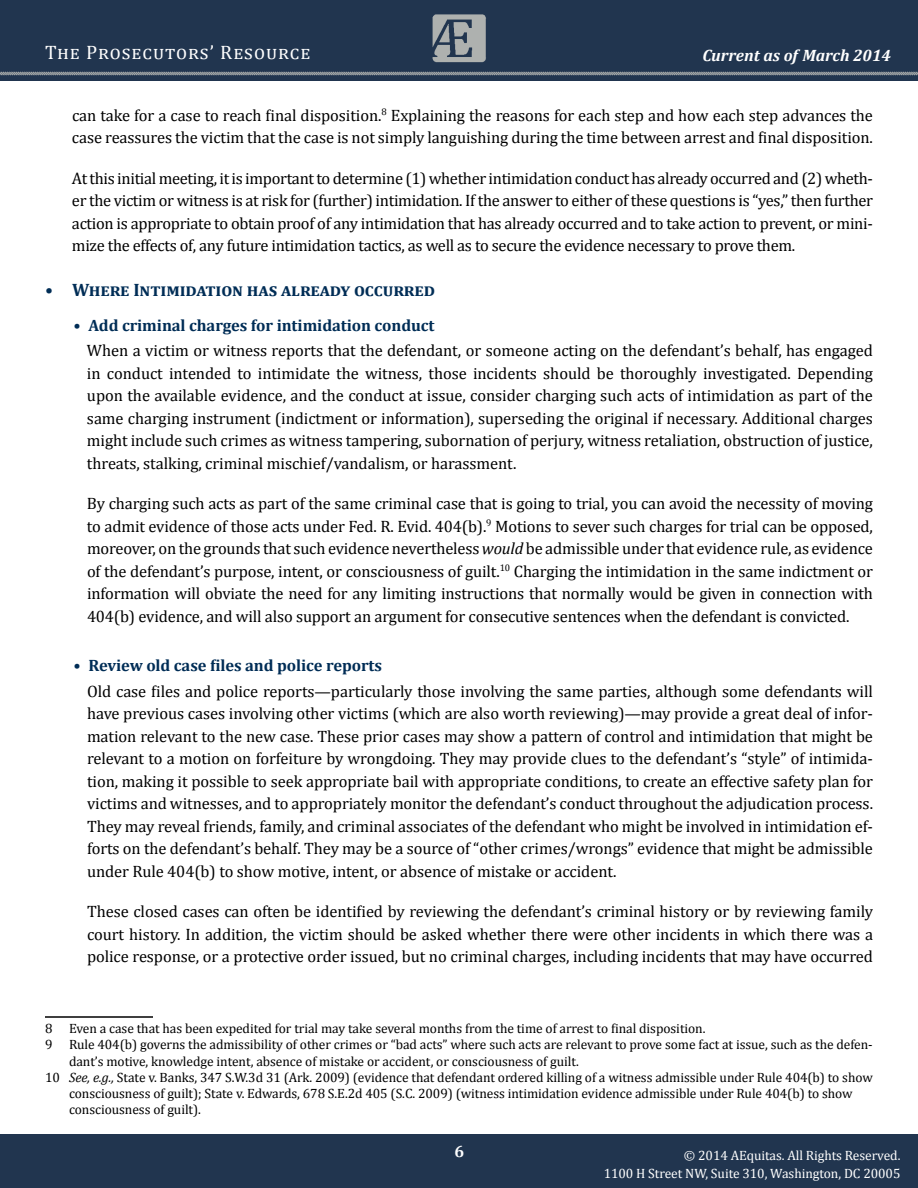
<style>
.page{position:relative;width:918px;height:1188px;background:#fff}
.page>*{position:absolute;margin:0;border:0;box-sizing:border-box;transform-origin:0 0}
.t1{font:19.5px "Cambria";letter-spacing:.05em;color:#fff}
.t2{font:700 18px "Cambria";letter-spacing:-.005em;color:#002d56}
.t3{font:16.5px/22.5px "Cambria";letter-spacing:-.005em;color:#000;text-align:justify}
.t4{font:700 16.5px "Cambria";letter-spacing:-.005em;color:#002d56}
.t5{font:italic 700 16.5px "Cambria";color:#fff}
.t6{font:700 16.5px "Cambria";color:#fff}
.t7{font:13.5px "Cambria";letter-spacing:-.005em;color:#000}
.t8{font:13.5px/18px "Cambria";letter-spacing:-.005em;color:#fff;text-align:right}
.s1{font-style:italic}
</style>
<div class="page">
<div style="left:0;top:0;width:918px;height:80px;background:#21354f"></div>
<div style="left:0;top:1134px;width:918px;height:54px;background:#21354f"></div>
<svg style="left:0;top:71px;width:918px;height:5px"></svg>
<img style="left:432px;top:14px;width:54px;height:49px">
<hr style="left:45px;top:1016px;width:108px;height:2px;background:#000">
<p class="t1" style="left:45px;top:41px;width:267px">The Prosecutors’ Resource</p>
<p class="t5" style="left:702px;top:45px;width:190px">Current as of March 2014</p>
<p class="t3" style="left:72px;top:104px;width:803px">can take for a case to reach final disposition.<sup>8</sup> Explaining the reasons for each step and how each step advances the case reassures the victim that the case is not simply languishing during the time between arrest and final disposition.</p>
<p class="t3" style="left:72px;top:167px;width:803px">At this initial meeting, it is important to determine (1) whether intimidation conduct has already occurred and (2) wheth&shy;er the victim or witness is at risk for (further) intimidation. If the answer to either of these questions is “yes,” then further action is appropriate to obtain proof of any intimidation that has already occurred and to take action to prevent, or mini&shy;mize the effects of, any future intimidation tactics, as well as to secure the evidence necessary to prove them.</p>
<p class="t2" style="left:45px;top:279px;width:392px">• Where Intimidation has already occurred</p>
<p class="t4" style="left:74px;top:315px;width:363px">• Add criminal charges for intimidation conduct</p>
<p class="t3" style="left:87px;top:339px;width:788px">When a victim or witness reports that the defendant, or someone acting on the defendant’s behalf, has engaged in conduct intended to intimidate the witness, those incidents should be thoroughly investigated. Depending upon the available evidence, and the conduct at issue, consider charging such acts of intimidation as part of the same charging instrument (indictment or information), superseding the original if necessary. Additional charges might include such crimes as witness tampering, subornation of perjury, witness retaliation, obstruction of justice, threats, stalking, criminal mischief/vandalism, or harassment.</p>
<p class="t3" style="left:87px;top:492px;width:788px">By charging such acts as part of the same criminal case that is going to trial, you can avoid the necessity of moving to admit evidence of those acts under Fed. R. Evid. 404(b).<sup>9</sup> Motions to sever such charges for trial can be opposed, moreover, on the grounds that such evidence nevertheless <span class="s1">would</span> be admissible under that evidence rule, as evidence of the defendant’s purpose, intent, or consciousness of guilt.<sup>10</sup> Charging the intimidation in the same indictment or information will obviate the need for any limiting instructions that normally would be given in connection with 404(b) evidence, and will also support an argument for consecutive sentences when the defendant is convicted.</p>
<p class="t4" style="left:74px;top:656px;width:310px">• Review old case files and police reports</p>
<p class="t3" style="left:87px;top:680px;width:788px">Old case files and police reports—particularly those involving the same parties, although some defendants will have previous cases involving other victims (which are also worth reviewing)—may provide a great deal of infor&shy;mation relevant to the new case. These prior cases may show a pattern of control and intimidation that might be relevant to a motion on forfeiture by wrongdoing. They may provide clues to the defendant’s “style” of intimida&shy;tion, making it possible to seek appropriate bail with appropriate conditions, to create an effective safety plan for victims and witnesses, and to appropriately monitor the defendant’s conduct throughout the adjudication process.<br>They may reveal friends, family, and criminal associates of the defendant who might be involved in intimidation ef&shy;forts on the defendant’s behalf. They may be a source of “other crimes/wrongs” evidence that might be admissible under Rule 404(b) to show motive, intent, or absence of mistake or accident.</p>
<p class="t3" style="left:87px;top:900px;width:788px">These closed cases can often be identified by reviewing the defendant’s criminal history or by reviewing family court history. In addition, the victim should be asked whether there were other incidents in which there was a police response, or a protective order issued, but no criminal charges, including incidents that may have occurred</p>
<p class="t7" style="left:45px;top:1021px;width:662px">8 Even a case that has been expedited for trial may take several months from the time of arrest to final disposition.</p>
<p class="t7" style="left:45px;top:1037px;width:829px">9 Rule 404(b) governs the admissibility of other crimes or “bad acts” where such acts are relevant to prove some fact at issue, such as the defen-</p>
<p class="t7" style="left:69px;top:1053px;width:511px">dant’s motive, knowledge intent, absence of mistake or accident, or consciousness of guilt.</p>
<p class="t7" style="left:45px;top:1069px;width:829px">10 <span class="s1">See, e.g.,</span> State v. Banks, 347 S.W.3d 31 (Ark. 2009) (evidence that defendant ordered killing of a witness admissible under Rule 404(b) to show</p>
<p class="t7" style="left:69px;top:1085px;width:785px">consciousness of guilt); State v. Edwards, 678 S.E.2d 405 (S.C. 2009) (witness intimidation evidence admissible under Rule 404(b) to show</p>
<p class="t7" style="left:69px;top:1102px;width:133px">consciousness of guilt).</p>
<p class="t6" style="left:455px;top:1142px;width:11px">6</p>
<p class="t8" style="left:604px;top:1146px;width:298px">© 2014 AEquitas. All Rights Reserved.<br>1100 H Street NW, Suite 310, Washington, DC 20005</p>
</div>
